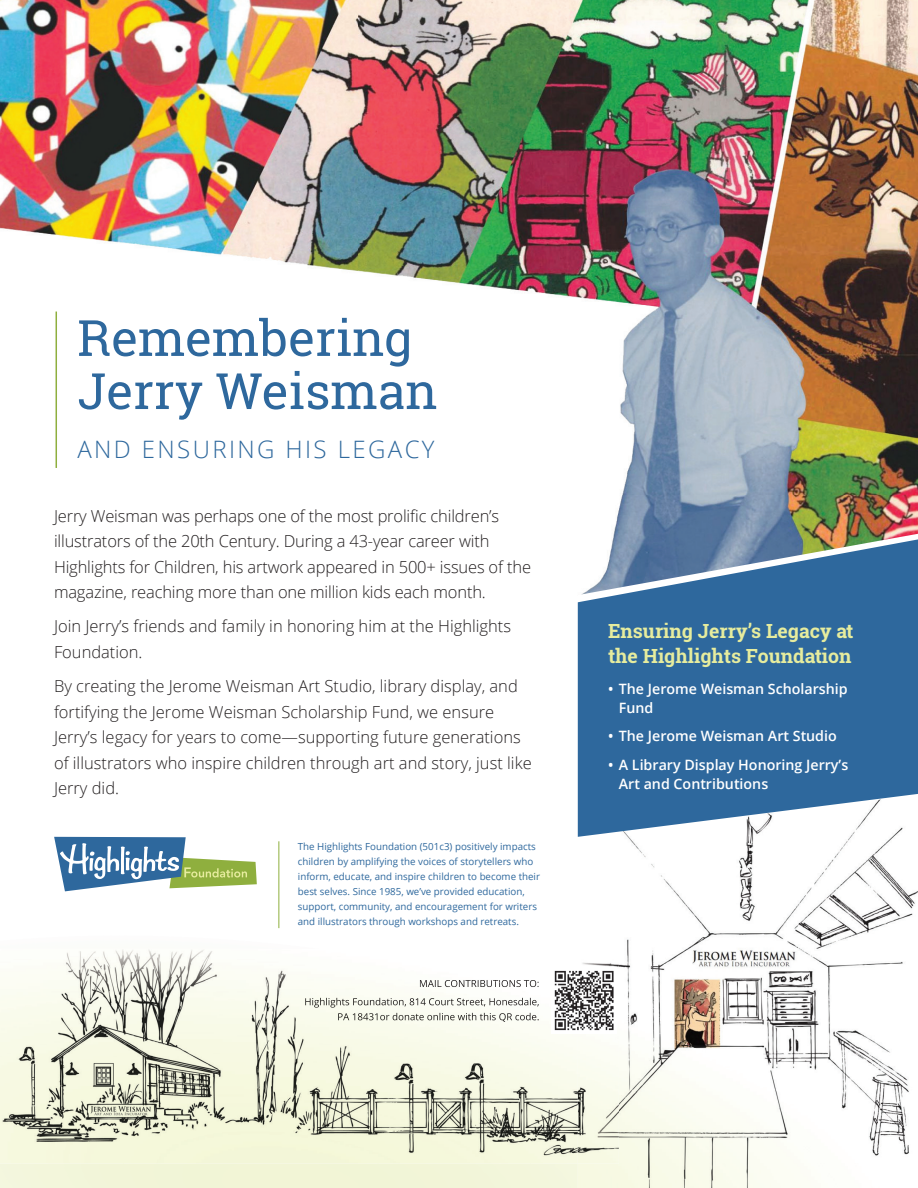
<style>
.page{position:relative;width:918px;height:1188px;background:#fff}
.page>*{position:absolute;margin:0;border:0;box-sizing:border-box;transform-origin:0 0}
.t1{font:49.95px/53.1px "Roboto Slab";color:#2e689d}
.t2{font:300 24px "Open Sans";letter-spacing:.1em;color:#2e689d}
.t3{font:700 19.5px/25.5px "Roboto Slab";color:#e6ec9e}
.t4{font:300 16.5px/25.5px "Open Sans";color:#231f20}
.t5{font:600 14.25px/19.5px "Open Sans";color:#fff}
.t6{font:9.75px/15px "Open Sans";color:#2e689d}
</style>
<div class="page">
<img style="left:619px;top:837px;width:299px;height:318px">
<img style="left:0;top:0;width:918px;height:531px">
<svg style="left:54px;top:837px;width:203px;height:54px"></svg>
<hr style="left:56px;top:312px;width:1px;height:156px;background:#8faf3e">
<hr style="left:278px;top:841px;width:1px;height:87px;background:#8faf3e">
<img style="left:582px;top:962px;width:37px;height:5px">
<svg style="left:578px;top:537px;width:340px;height:300px;background:#487aa7"></svg>
<img style="left:578px;top:1018px;width:307px;height:170px">
<img style="left:0;top:949px;width:578px;height:215px">
<img style="left:578px;top:1018px;width:41px;height:146px">
<img style="left:420px;top:980px;width:98px;height:7px">
<img style="left:305px;top:998px;width:234px;height:10px">
<img style="left:338px;top:1013px;width:201px;height:9px">
<img style="left:552px;top:968px;width:65px;height:65px">
<h1 class="t1" style="left:77px;top:311px;width:362px">Remembering<br>Jerry Weisman</h1>
<h2 class="t2" style="left:77px;top:432px;width:359px">AND ENSURING HIS LEGACY</h2>
<p class="t4" style="left:54px;top:503px;width:479px">Jerry Weisman was perhaps one of the most prolific children’s illustrators of the 20th Century. During a 43-year career with Highlights for Children, his artwork appeared in 500+ issues of the magazine, reaching more than one million kids each month.</p>
<p class="t4" style="left:54px;top:613px;width:459px">Join Jerry’s friends and family in honoring him at the Highlights<br>Foundation.</p>
<p class="t4" style="left:54px;top:673px;width:479px">By creating the Jerome Weisman Art Studio, library display, and fortifying the Jerome Weisman Scholarship Fund, we ensure Jerry’s legacy for years to come—supporting future generations of illustrators who inspire children through art and story, just like Jerry did.</p>
<p class="t6" style="left:298px;top:839px;width:244px">The Highlights Foundation (501c3) positively impacts children by amplifying the voices of storytellers who inform, educate, and inspire children to become their best selves. Since 1985, we’ve provided education, support, community, and encouragement for writers and illustrators through workshops and retreats.</p>
<p class="t3" style="left:608px;top:618px;width:247px">Ensuring Jerry’s Legacy at the Highlights Foundation</p>
<p class="t5" style="left:619px;top:679px;width:230px;text-indent:-11px">• The Jerome Weisman Scholarship<br>Fund</p>
<p class="t5" style="left:608px;top:726px;width:230px">• The Jerome Weisman Art Studio</p>
<p class="t5" style="left:619px;top:754px;width:231px;text-indent:-11px">• A Library Display Honoring Jerry’s<br>Art and Contributions</p>
</div>
